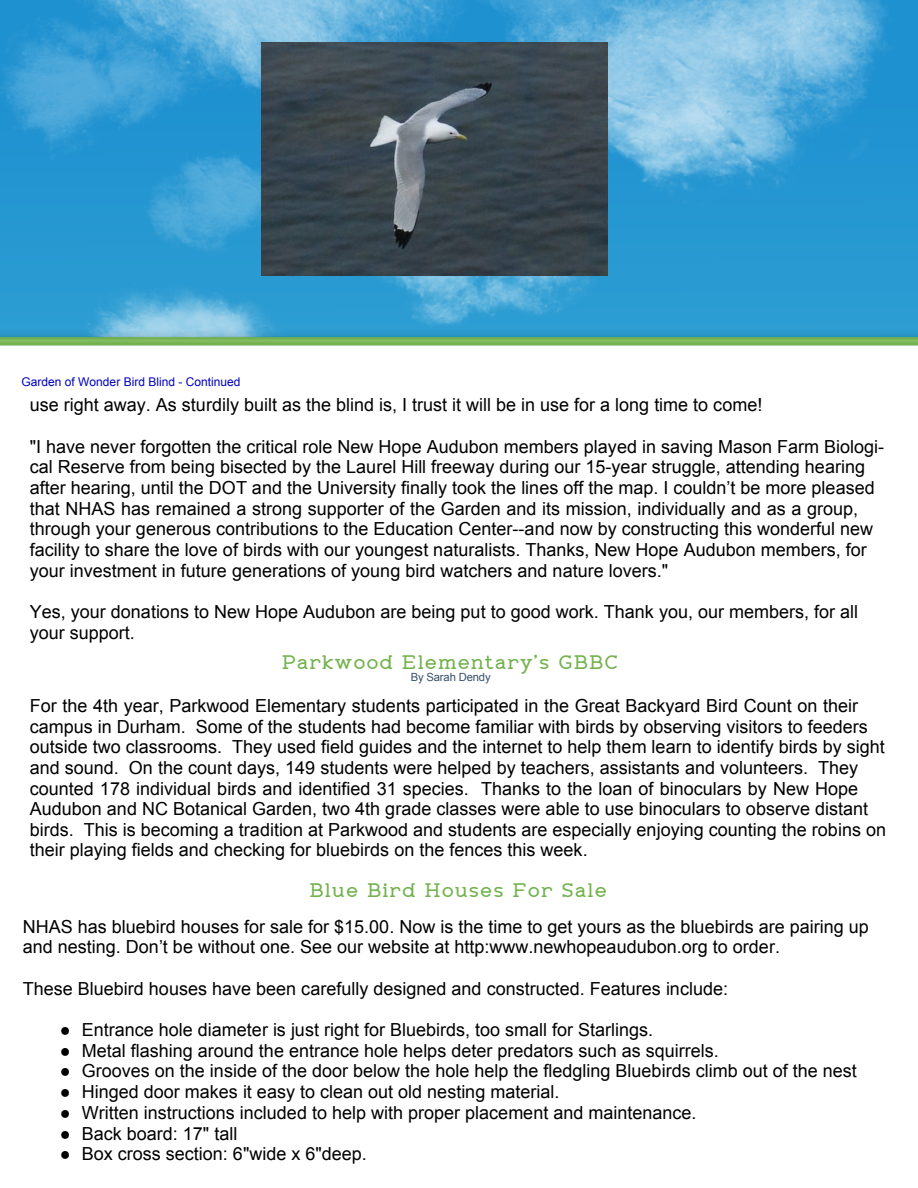
<style>
.page{position:relative;width:918px;height:1188px;background:#fff}
.page>*{position:absolute;margin:0;border:0;box-sizing:border-box;transform-origin:0 0}
.t1{font:19.5px "Zolano Serif BTN Bold";letter-spacing:.085em;color:#72b24c}
.t2{font:18px/20.7px "Arial";color:#000}
.t3{font:12px "Arial";color:#0000bd}
.t4{font:11.25px "Arial";letter-spacing:-.01em;color:#385068}
.s1{font-family:"Times New Roman"}
</style>
<div class="page">
<img style="left:0;top:0;width:906px;height:92px">
<svg style="left:0;top:92px;width:918px;height:254px;background:#39a0ce"></svg>
<img style="left:261px;top:43px;width:347px;height:233px">
<p class="t3" style="left:22px;top:377px;width:220px">Garden of Wonder Bird Blind - Continued</p>
<p class="t2" style="left:30px;top:396px;width:734px">use right away. As sturdily built as the blind is, I trust it will be in use for a long time to come!</p>
<p class="t2" style="left:30px;top:438px;width:856px">"I have never forgotten the critical role New Hope Audubon members played in saving Mason Farm Biologi&shy;cal Reserve from being bisected by the Laurel Hill freeway during our 15-year struggle, attending hearing after hearing, until the DOT and the University finally took the lines off the map. I couldn’t be more pleased that NHAS has remained a strong supporter of the Garden and its mission, individually and as a group, through your generous contributions to the Education Center--and now by constructing this wonderful new facility to share the love of birds with our youngest naturalists. Thanks, New Hope Audubon members, for your investment in future generations of young bird watchers and nature lovers."</p>
<p class="t2" style="left:30px;top:603px;width:830px">Yes, your donations to New Hope Audubon are being put to good work. Thank you, our members, for all your support.</p>
<p class="t1" style="left:282px;top:650px;width:337px">Parkwood Elementary’s GBBC</p>
<p class="t4" style="left:411px;top:673px;width:82px">By Sarah Dendy</p>
<p class="t2" style="left:30px;top:697px;width:858px">For the 4th year, Parkwood Elementary students participated in the Great Backyard Bird Count on their campus in Durham. Some of the students had become familiar with birds by observing visitors to feeders outside two classrooms. They used field guides and the internet to help them learn to identify birds by sight and sound. On the count days, 149 students were helped by teachers, assistants and volunteers. They counted 178 individual birds and identified 31 species. Thanks to the loan of binoculars by New Hope Audubon and NC Botanical Garden, two 4th grade classes were able to use binoculars to observe distant birds. This is becoming a tradition at Parkwood and students are especially enjoying counting the robins on their playing fields and checking for bluebirds on the fences this week.</p>
<p class="t1" style="left:310px;top:879px;width:298px">Blue Bird Houses For Sale</p>
<p class="t2" style="left:23px;top:918px;width:848px">NHAS has bluebird houses for sale for $15.00. Now is the time to get yours as the bluebirds are pairing up and nesting. Don’t be without one. See our website at http:www.newhopeaudubon.org to order.</p>
<p class="t2" style="left:23px;top:980px;width:707px">These Bluebird houses have been carefully designed and constructed. Features include:</p>
<p class="t2" style="left:60px;top:1021px;width:595px"><span class="s1">●</span> Entrance hole diameter is just right for Bluebirds, too small for Starlings.</p>
<p class="t2" style="left:60px;top:1042px;width:660px"><span class="s1">●</span> Metal flashing around the entrance hole helps deter predators such as squirrels.</p>
<p class="t2" style="left:60px;top:1062px;width:799px"><span class="s1">●</span> Grooves on the inside of the door below the hole help the fledgling Bluebirds climb out of the nest</p>
<p class="t2" style="left:60px;top:1083px;width:501px"><span class="s1">●</span> Hinged door makes it easy to clean out old nesting material.</p>
<p class="t2" style="left:60px;top:1104px;width:638px"><span class="s1">●</span> Written instructions included to help with proper placement and maintenance.</p>
<p class="t2" style="left:60px;top:1125px;width:179px"><span class="s1">●</span> Back board: 17" tall</p>
<p class="t2" style="left:60px;top:1145px;width:309px"><span class="s1">●</span> Box cross section: 6"wide x 6"deep.</p>
</div>
